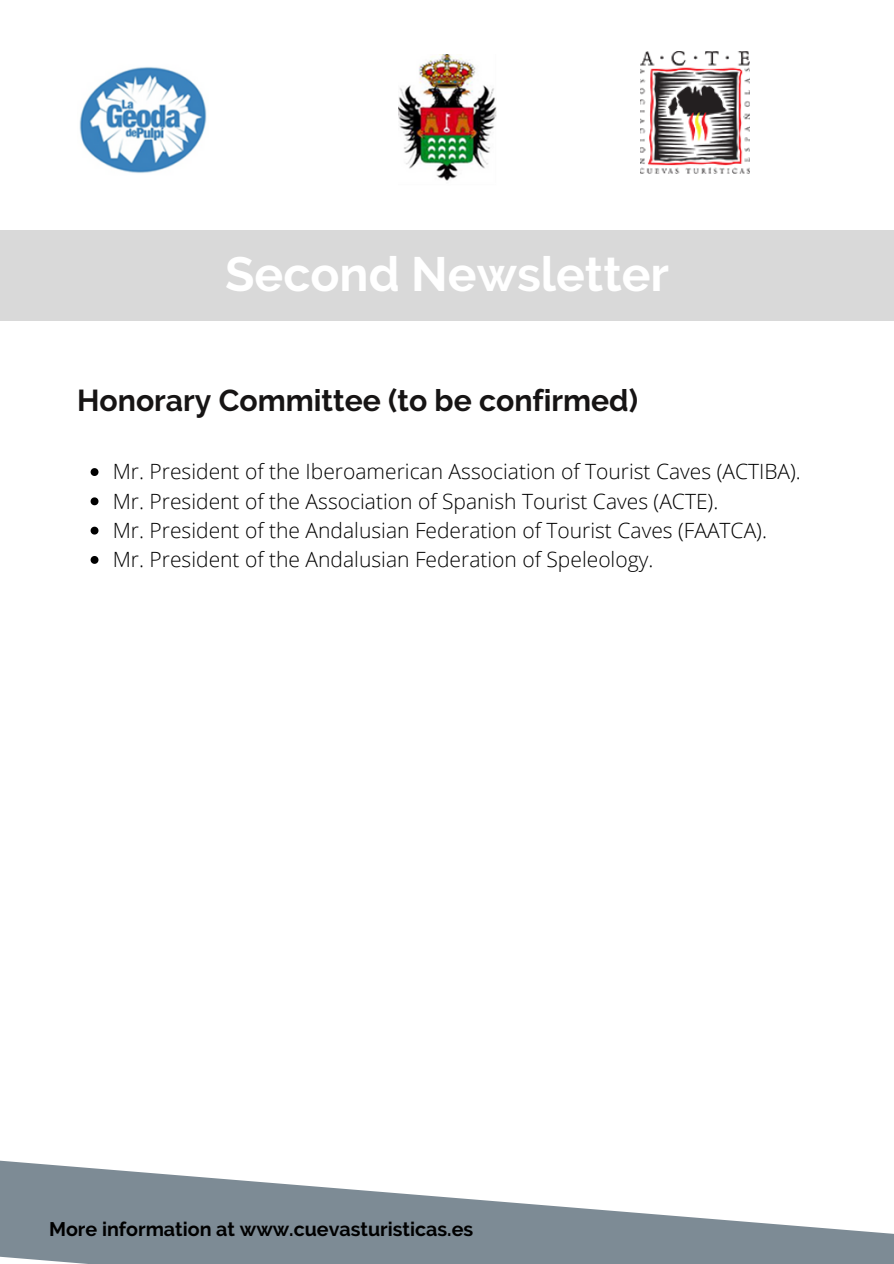
<style>
.page{position:relative;width:894px;height:1264px;background:#fff}
.page>*{position:absolute;margin:0;border:0;box-sizing:border-box;transform-origin:0 0}
.t1{font:700 48px "Raleway";color:#fff}
.t2{font:700 30.15px "Raleway";color:#161414}
.t3{font:300 21px/29.2px "Open Sans";color:#000}
.t4{font:700 19.65px "Raleway";color:#000}
</style>
<div class="page">
<svg style="left:0;top:1160px;width:893px;height:103px;fill:#7d8b95"></svg>
<div style="left:0;top:230px;width:893px;height:90px;background:#d9d9d9"></div>
<img style="left:79px;top:67px;width:128px;height:106px">
<img style="left:398px;top:54px;width:98px;height:127px">
<img style="left:640px;top:51px;width:109px;height:123px">
<svg style="left:91px;top:468px;width:7px;height:8px"></svg>
<svg style="left:91px;top:497px;width:7px;height:8px"></svg>
<svg style="left:91px;top:526px;width:7px;height:8px"></svg>
<svg style="left:91px;top:556px;width:7px;height:8px"></svg>
<h1 class="t1" style="left:225px;top:246px;width:445px">Second Newsletter</h1>
<h2 class="t2" style="left:77px;top:382px;width:562px">Honorary Committee (to be confirmed)</h2>
<p class="t3" style="left:113px;top:456px;width:689px">Mr. President of the Iberoamerican Association of Tourist Caves (ACTIBA).<br>Mr. President of the Association of Spanish Tourist Caves (ACTE).<br>Mr. President of the Andalusian Federation of Tourist Caves (FAATCA).<br>Mr. President of the Andalusian Federation of Speleology.</p>
<p class="t4" style="left:49px;top:1217px;width:425px">More information at www.cuevasturisticas.es</p>
</div>
